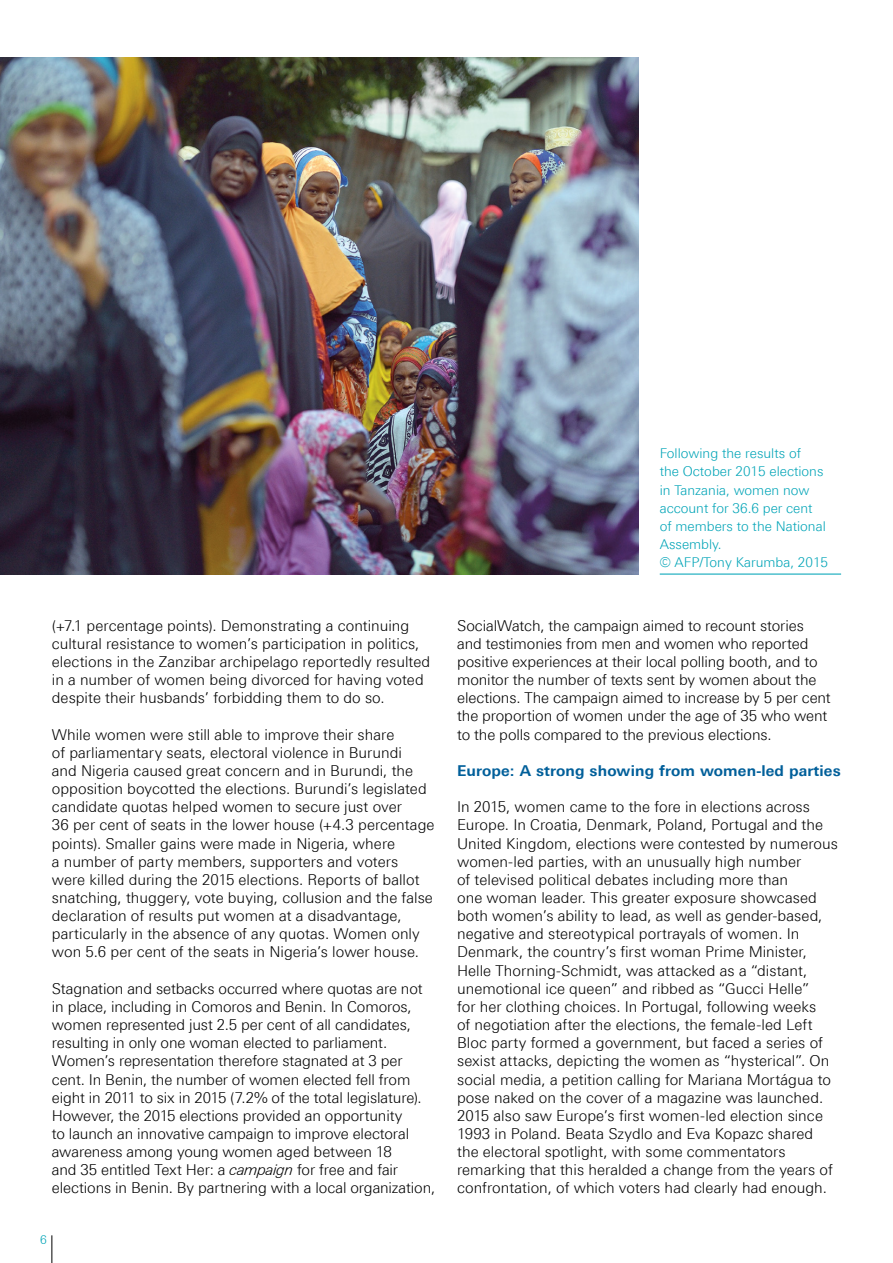
<style>
.page{position:relative;width:893px;height:1263px;background:#fff}
.page>*{position:absolute;margin:0;border:0;box-sizing:border-box;transform-origin:0 0}
.t1{font:300 15px/18.1px "LT Univers Basic";color:#000}
.t2{font:700 15px "LT Univers Basic";letter-spacing:.01em;color:#005f9a}
.t3{font:300 13.5px/18.1px "LT Univers Basic";color:#00a4b7}
.t4{font:300 12px "Linotype Univers Basic";color:#00a4b7}
.s1{font-family:"Linotype Univers Basic";font-style:italic}
</style>
<div class="page">
<svg style="left:51px;top:1235px;width:1px;height:28px"></svg>
<img style="left:0;top:58px;width:638px;height:516px">
<hr style="left:660px;top:573px;width:181px;height:2px;background:#00a4b7">
<p class="t1" style="left:52px;top:616px;width:380px">(+7.1 percentage points). Demonstrating a continuing cultural resistance to women’s participation in politics, elections in the Zanzibar archipelago reportedly resulted in a number of women being divorced for having voted despite their husbands’ forbidding them to do so.</p>
<p class="t1" style="left:52px;top:725px;width:384px">While women were still able to improve their share<br>of parliamentary seats, electoral violence in Burundi<br>and Nigeria caused great concern and in Burundi, the opposition boycotted the elections. Burundi’s legislated candidate quotas helped women to secure just over<br>36 per cent of seats in the lower house (+4.3 percentage points). Smaller gains were made in Nigeria, where<br>a number of party members, supporters and voters were killed during the 2015 elections. Reports of ballot snatching, thuggery, vote buying, collusion and the false declaration of results put women at a disadvantage, particularly in the absence of any quotas. Women only won 5.6 per cent of the seats in Nigeria’s lower house.</p>
<p class="t1" style="left:52px;top:979px;width:385px">Stagnation and setbacks occurred where quotas are not in place, including in Comoros and Benin. In Comoros, women represented just 2.5 per cent of all candidates, resulting in only one woman elected to parliament.<br>Women’s representation therefore stagnated at 3 per cent. In Benin, the number of women elected fell from eight in 2011 to six in 2015 (7.2% of the total legislature).<br>However, the 2015 elections provided an opportunity<br>to launch an innovative campaign to improve electoral awareness among young women aged between 18<br>and 35 entitled Text Her: a <span class="s1">campaign</span> for free and fair elections in Benin. By partnering with a local organization,</p>
<p class="t4" style="left:40px;top:1233px;width:8px">6</p>
<p class="t3" style="left:660px;top:444px;width:170px">Following the results of<br>the October 2015 elections in Tanzania, women now account for 36.6 per cent<br>of members to the National<br>Assembly.<br>© AFP/Tony Karumba, 2015</p>
<p class="t1" style="left:457px;top:616px;width:375px">SocialWatch, the campaign aimed to recount stories and testimonies from men and women who reported positive experiences at their local polling booth, and to monitor the number of texts sent by women about the elections. The campaign aimed to increase by 5 per cent the proportion of women under the age of 35 who went to the polls compared to the previous elections.</p>
<p class="t2" style="left:457px;top:761px;width:385px">Europe: A strong showing from women-led parties</p>
<p class="t1" style="left:457px;top:798px;width:382px">In 2015, women came to the fore in elections across Europe. In Croatia, Denmark, Poland, Portugal and the United Kingdom, elections were contested by numerous women-led parties, with an unusually high number<br>of televised political debates including more than<br>one woman leader. This greater exposure showcased both women’s ability to lead, as well as gender-based, negative and stereotypical portrayals of women. In Denmark, the country’s first woman Prime Minister, Helle Thorning-Schmidt, was attacked as a “distant, unemotional ice queen” and ribbed as “Gucci Helle”<br>for her clothing choices. In Portugal, following weeks<br>of negotiation after the elections, the female-led Left Bloc party formed a government, but faced a series of sexist attacks, depicting the women as “hysterical”. On social media, a petition calling for Mariana Mortágua to pose naked on the cover of a magazine was launched.<br>2015 also saw Europe’s first women-led election since 1993 in Poland. Beata Szydlo and Eva Kopazc shared the electoral spotlight, with some commentators remarking that this heralded a change from the years of confrontation, of which voters had clearly had enough.</p>
</div>
